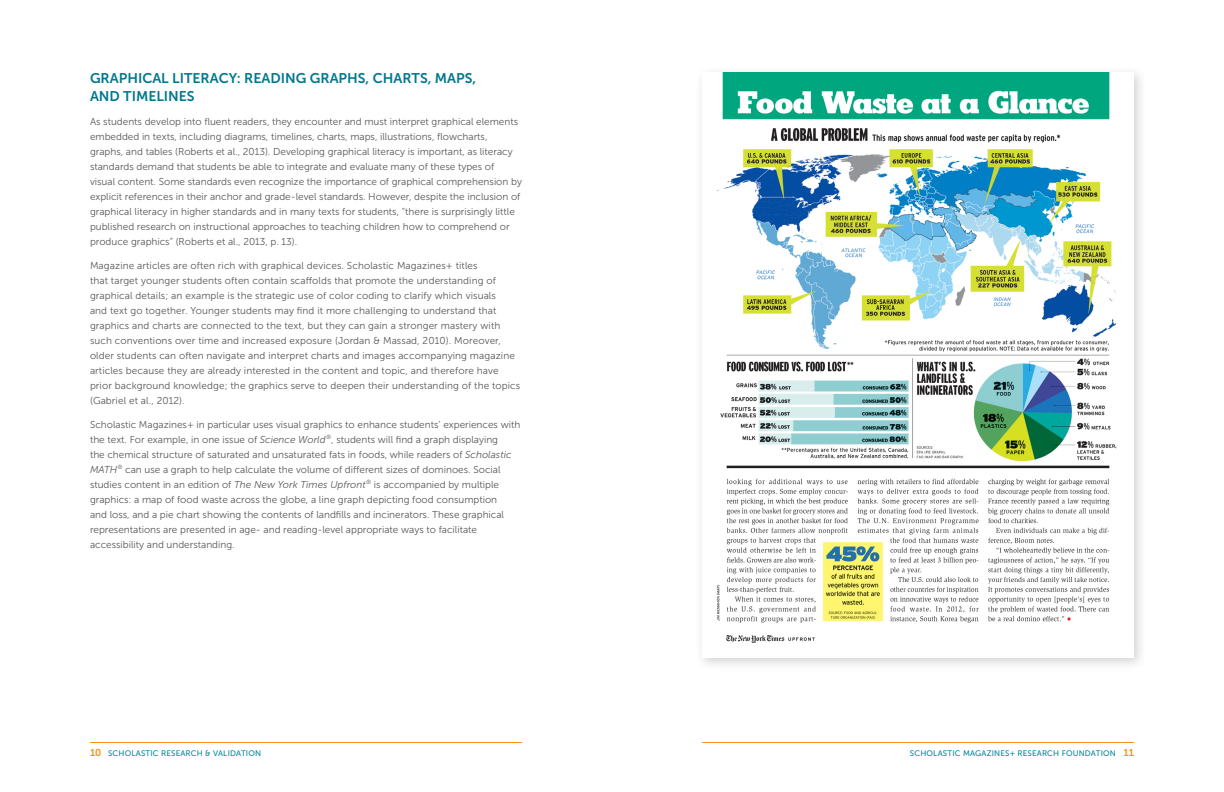
<style>
.page{position:relative;width:1224px;height:792px;background:#fff}
.page>*{position:absolute;margin:0;border:0;box-sizing:border-box;transform-origin:0 0}
.Heading_2{font:14px/18px "Museo Sans 700";color:#00788f}
.Body_Text{font:10px/15px "Museo Sans 300";color:#57585a}
.t1{font:8px "Museo Sans 500";letter-spacing:.02em;color:#008ba0}
.s1{font-style:italic}
.s2{font-family:"Museo 700";font-size:10px;color:#f7931d}
</style>
<div class="page">
<hr style="left:90px;top:742px;width:432px;height:1px;background:#f7931d">
<hr style="left:702px;top:742px;width:432px;height:1px;background:#f7931d">
<div style="left:694px;top:65px;width:453px;height:607px;background:#231f20;opacity:.2"></div>
<img style="left:702px;top:72px;width:432px;height:586px">
<p class="Heading_2" style="left:90px;top:69px;width:388px">GRAPHICAL LITERACY: READING GRAPHS, CHARTS, MAPS,<br>AND TIMELINES</p>
<p class="Body_Text" style="left:90px;top:114px;width:434px">As students develop into fluent readers, they encounter and must interpret graphical elements embedded in texts, including diagrams, timelines, charts, maps, illustrations, flowcharts, graphs, and tables (Roberts et al., 2013). Developing graphical literacy is important, as literacy standards demand that students be able to integrate and evaluate many of these types of<br>visual content. Some standards even recognize the importance of graphical comprehension by explicit references in their anchor and grade-level standards. However, despite the inclusion of graphical literacy in higher standards and in many texts for students, “there is surprisingly little published research on instructional approaches to teaching children how to comprehend or produce graphics” (Roberts et al., 2013, p. 13).</p>
<p class="Body_Text" style="left:90px;top:258px;width:432px">Magazine articles are often rich with graphical devices. Scholastic Magazines+ titles<br>that target younger students often contain scaffolds that promote the understanding of graphical details; an example is the strategic use of color coding to clarify which visuals<br>and text go together. Younger students may find it more challenging to understand that graphics and charts are connected to the text, but they can gain a stronger mastery with such conventions over time and increased exposure (Jordan &amp; Massad, 2010). Moreover, older students can often navigate and interpret charts and images accompanying magazine articles because they are already interested in the content and topic, and therefore have prior background knowledge; the graphics serve to deepen their understanding of the topics (Gabriel et al., 2012).</p>
<p class="Body_Text" style="left:90px;top:417px;width:432px">Scholastic Magazines+ in particular uses visual graphics to enhance students’ experiences with the text. For example, in one issue of <span class="s1">Science World</span><sup>®</sup>, students will find a graph displaying<br>the chemical structure of saturated and unsaturated fats in foods, while readers of <span class="s1">Scholastic MATH</span><sup>®</sup> can use a graph to help calculate the volume of different sizes of dominoes. Social studies content in an edition of <span class="s1">The New York Times Upfront</span><sup>®</sup> is accompanied by multiple graphics: a map of food waste across the globe, a line graph depicting food consumption<br>and loss, and a pie chart showing the contents of landfills and incinerators. These graphical representations are presented in age- and reading-level appropriate ways to facilitate accessibility and understanding.</p>
<p class="t1" style="left:90px;top:749px;width:173px"><span class="s2">10</span> SCHOLASTIC RESEARCH &amp; VALIDATION</p>
<p class="t1" style="left:910px;top:749px;width:226px">SCHOLASTIC MAGAZINES+ RESEARCH FOUNDATION <span class="s2">11</span></p>
</div>
